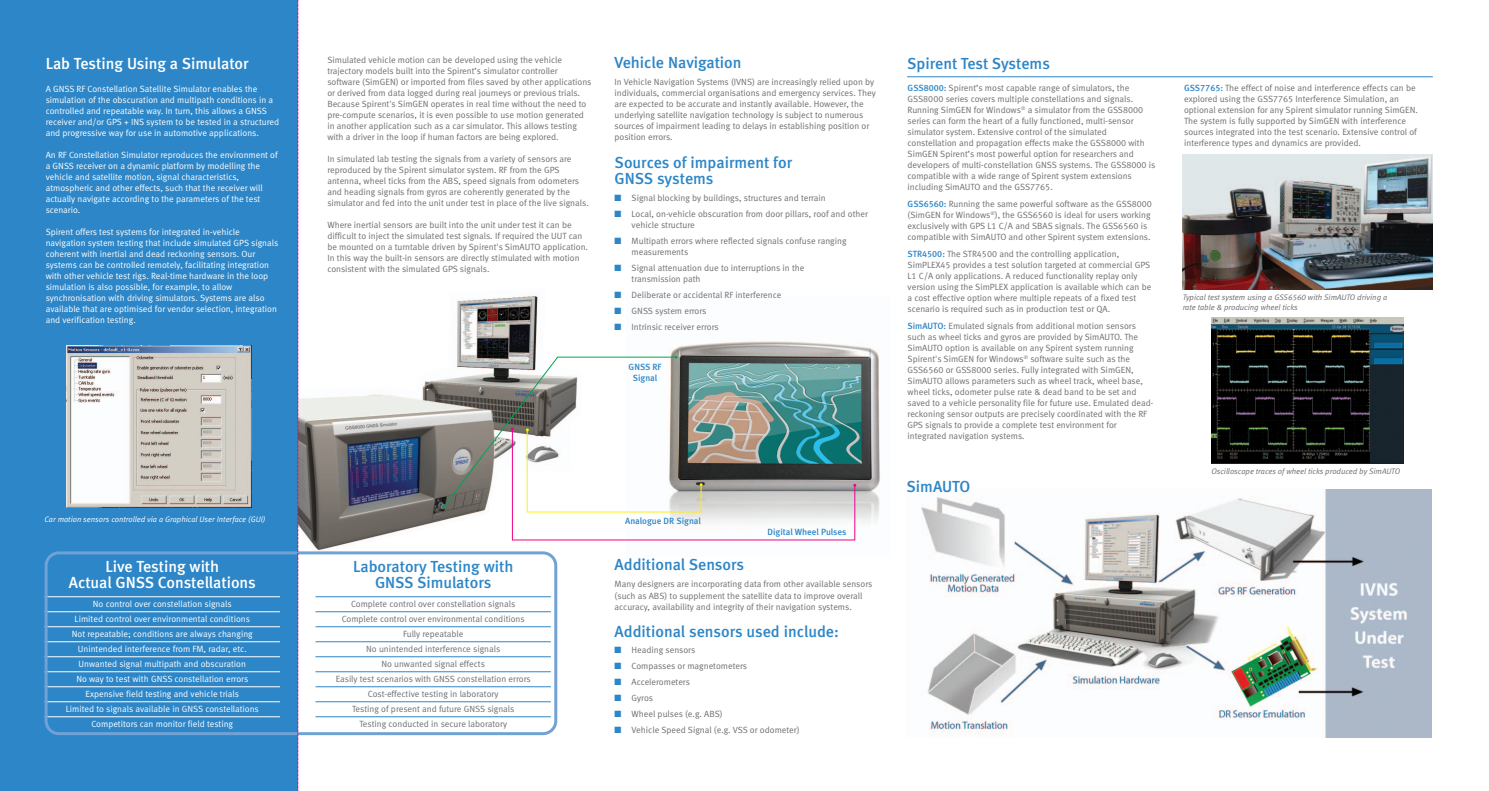
<style>
.page{position:relative;width:1489px;height:791px;background:#fff}
.page>*{position:absolute;margin:0;border:0;box-sizing:border-box;transform-origin:0 0}
.t1{font:16px/16px "Meta Medium LF";color:#2d86c7}
.t2{font:16px/16px "Meta Medium LF";color:#fff;text-align:center}
.t3{font:9px/11px "Meta Normal LF";color:#6d6e71}
.t4{font:9px/11px "Meta Normal LF";color:#fff}
.t5{font:9px/10.8px "Meta Medium LF";color:#2d86c7;text-align:center}
.t6{font:italic 8px/9px "Meta Normal LF";color:#6d6e71}
.t7{font:italic 8px "Meta Normal LF";color:#fff}
.s1{color:#2d86c7}
.s2{font-family:"Meta Medium LF";color:#2d86c7}
</style>
<div class="page">
<img style="left:298px;top:288px;width:240px;height:263px">
<div style="left:0;top:1px;width:298px;height:790px;background:#2d86c7"></div>
<img style="left:670px;top:341px;width:210px;height:183px">
<img style="left:66px;top:345px;width:185px;height:162px">
<img style="left:1182px;top:155px;width:250px;height:134px">
<img style="left:1211px;top:318px;width:191px;height:144px">
<img style="left:921px;top:490px;width:510px;height:247px">
<svg style="left:442px;top:356px;width:414px;height:185px"></svg>
<svg style="left:45px;top:551px;width:512px;height:184px"></svg>
<svg style="left:297px;top:1px;width:1px;height:790px"></svg>
<hr style="left:907px;top:76px;width:525px;height:1px;background:#2d86c7">
<h1 class="t2" style="left:46px;top:57px;width:204px">Lab Testing Using a Simulator</h1>
<p class="t4" style="left:46px;top:84px;width:235px">A GNSS RF Constellation Satellite Simulator enables the simulation of the obscuration and multipath conditions in a controlled and repeatable way. In turn, this allows a GNSS receiver and/or GPS + INS system to be tested in a structured and progressive way for use in automotive applications.</p>
<p class="t4" style="left:46px;top:150px;width:233px">An RF Constellation Simulator reproduces the environment of a GNSS receiver on a dynamic platform by modelling the vehicle and satellite motion, signal characteristics, atmospheric and other effects, such that the receiver will actually navigate according to the parameters of the test scenario.</p>
<p class="t4" style="left:46px;top:227px;width:234px">Spirent offers test systems for integrated in-vehicle navigation system testing that include simulated GPS signals coherent with inertial and dead reckoning sensors. Our systems can be controlled remotely, facilitating integration with other vehicle test rigs. Real-time hardware in the loop simulation is also possible, for example, to allow synchronisation with driving simulators. Systems are also available that are optimised for vendor selection, integration and verification testing.</p>
<p class="t7" style="left:45px;top:516px;width:222px">Car motion sensors controlled via a Graphical User Interface (GUI)</p>
<h1 class="t2" style="left:69px;top:559px;width:188px">Live Testing with<br>Actual GNSS Constellations</h1>
<p class="t4" style="left:66px;top:597px;width:195px;line-height:15px;text-align:center">No control over constellation signals<br>Limited control over environmental conditions<br>Not repeatable; conditions are always changing Unintended interference from FM, radar, etc.<br>Unwanted signal multipath and obscuration<br>No way to test with GNSS constellation errors Expensive field testing and vehicle trials<br>Limited to signals available in GNSS constellations Competitors can monitor field testing</p>
<p class="t3" style="left:327px;top:55px;width:266px">Simulated vehicle motion can be developed using the vehicle trajectory models built into the Spirent’s simulator controller software (SimGEN) or imported from files saved by other applications or derived from data logged during real journeys or previous trials.<br>Because Spirent's SimGEN operates in real time without the need to pre-compute scenarios, it is even possible to use motion generated in another application such as a car simulator. This allows testing with a driver in the loop if human factors are being explored.</p>
<p class="t3" style="left:327px;top:154px;width:263px">In simulated lab testing the signals from a variety of sensors are reproduced by the Spirent simulator system. RF from the GPS antenna, wheel ticks from the ABS, speed signals from odometers and heading signals from gyros are coherently generated by the simulator and fed into the unit under test in place of the live signals.</p>
<p class="t3" style="left:327px;top:220px;width:262px">Where inertial sensors are built into the unit under test it can be difficult to inject the simulated test signals. If required the UUT can be mounted on a turntable driven by Spirent's SimAUTO application.<br>In this way the built-in sensors are directly stimulated with motion consistent with the simulated GPS signals.</p>
<h1 class="t1" style="left:614px;top:56px;width:128px">Vehicle Navigation</h1>
<p class="t3" style="left:614px;top:77px;width:262px">In Vehicle Navigation Systems (IVNS) are increasingly relied upon by individuals, commercial organisations and emergency services. They are expected to be accurate and instantly available. However, the underlying satellite navigation technology is subject to numerous sources of impairment leading to delays in establishing position or position errors.</p>
<h1 class="t1" style="left:614px;top:156px;width:179px">Sources of impairment for<br>GNSS systems</h1>
<p class="t3" style="left:614px;top:193px;width:213px"><span class="s1">■</span> Signal blocking by buildings, structures and terrain</p>
<p class="t3" style="left:631px;top:209px;width:238px;text-indent:-17px"><span class="s1">■</span> Local, on-vehicle obscuration from door pillars, roof and other vehicle structure</p>
<p class="t3" style="left:631px;top:236px;width:216px;text-indent:-17px"><span class="s1">■</span> Multipath errors where reflected signals confuse ranging measurements</p>
<p class="t3" style="left:631px;top:263px;width:174px;text-indent:-17px"><span class="s1">■</span> Signal attenuation due to interruptions in the transmission path</p>
<p class="t3" style="left:614px;top:290px;width:168px"><span class="s1">■</span> Deliberate or accidental RF interference</p>
<p class="t3" style="left:614px;top:306px;width:93px"><span class="s1">■</span> GNSS system errors</p>
<p class="t3" style="left:614px;top:322px;width:106px"><span class="s1">■</span> Intrinsic receiver errors</p>
<p class="t5" style="left:628px;top:362px;width:34px">GNSS RF<br>Signal</p>
<h1 class="t1" style="left:353px;top:559px;width:162px;text-align:center">Laboratory Testing with<br>GNSS Simulators</h1>
<p class="t3" style="left:336px;top:597px;width:196px;line-height:15px;text-align:center">Complete control over constellation signals Complete control over environmental conditions Fully repeatable<br>No unintended interference signals<br>No unwanted signal effects<br>Easily test scenarios with GNSS constellation errors Cost-effective testing in laboratory<br>Testing of present and future GNSS signals<br>Testing conducted in secure laboratory</p>
<p class="t5" style="left:625px;top:516px;width:77px">Analogue DR Signal</p>
<p class="t5" style="left:767px;top:527px;width:80px">Digital Wheel Pulses</p>
<h1 class="t1" style="left:614px;top:558px;width:131px">Additional Sensors</h1>
<p class="t3" style="left:614px;top:579px;width:259px">Many designers are incorporating data from other available sensors (such as ABS) to supplement the satellite data to improve overall accuracy, availability and integrity of their navigation systems.</p>
<h1 class="t1" style="left:614px;top:624px;width:226px">Additional sensors used include:</h1>
<p class="t3" style="left:614px;top:644px;width:82px"><span class="s1">■</span> Heading sensors</p>
<p class="t3" style="left:614px;top:660px;width:134px"><span class="s1">■</span> Compasses or magnetometers</p>
<p class="t3" style="left:614px;top:676px;width:77px"><span class="s1">■</span> Accelerometers</p>
<p class="t3" style="left:614px;top:692px;width:40px"><span class="s1">■</span> Gyros</p>
<p class="t3" style="left:614px;top:708px;width:110px"><span class="s1">■</span> Wheel pulses (e.g. ABS)</p>
<p class="t3" style="left:614px;top:724px;width:186px"><span class="s1">■</span> Vehicle Speed Signal (e.g. VSS or odometer)</p>
<h1 class="t1" style="left:907px;top:57px;width:144px">Spirent Test Systems</h1>
<p class="t3" style="left:907px;top:83px;width:249px"><span class="s2">GSS8000:</span> Spirent’s most capable range of simulators, the GSS8000 series covers multiple constellations and signals.<br>Running SimGEN for Windows<sup>®</sup> a simulator from the GSS8000 series can form the heart of a fully functioned, multi-sensor simulator system. Extensive control of the simulated constellation and propagation effects make the GSS8000 with SimGEN Spirent’s most powerful option for researchers and developers of multi-constellation GNSS systems. The GSS8000 is compatible with a wide range of Spirent system extensions including SimAUTO and the GSS7765.</p>
<p class="t3" style="left:907px;top:199px;width:246px"><span class="s2">GSS6560:</span> Running the same powerful software as the GSS8000 (SimGEN for Windows<sup>®</sup>), the GSS6560 is ideal for users working exclusively with GPS L1 C/A and SBAS signals. The GSS6560 is compatible with SimAUTO and other Spirent system extensions.</p>
<p class="t3" style="left:907px;top:249px;width:245px"><span class="s2">STR4500:</span> The STR4500 and the controlling application, SimPLEX45 provides a test solution targeted at commercial GPS L1 C/A only applications. A reduced functionality replay only version using the SimPLEX application is available which can be a cost effective option where multiple repeats of a fixed test scenario is required such as in production test or QA.</p>
<p class="t3" style="left:907px;top:321px;width:247px"><span class="s2">SimAUTO:</span> Emulated signals from additional motion sensors such as wheel ticks and gyros are provided by SimAUTO. The SimAUTO option is available on any Spirent system running Spirent's SimGEN for Windows<sup>®</sup> software suite such as the GSS6560 or GSS8000 series. Fully integrated with SimGEN, SimAUTO allows parameters such as wheel track, wheel base, wheel ticks, odometer pulse rate &amp; dead band to be set and saved to a vehicle personality file for future use. Emulated dead&shy;reckoning sensor outputs are precisely coordinated with the RF GPS signals to provide a complete test environment for integrated navigation systems.</p>
<h1 class="t1" style="left:906px;top:479px;width:65px">SimAUTO</h1>
<p class="t3" style="left:1183px;top:83px;width:235px"><span class="s2">GSS7765:</span> The effect of noise and interference effects can be explored using the GSS7765 Interference Simulation, an optional extension for any Spirent simulator running SimGEN.<br>The system is fully supported by SimGEN with interference sources integrated into the test scenario. Extensive control of interference types and dynamics are provided.</p>
<p class="t6" style="left:1182px;top:294px;width:206px">Typical test system using a GSS6560 with SimAUTO driving a rate table &amp; producing wheel ticks</p>
<p class="t6" style="left:1211px;top:467px;width:190px">Oscilloscope traces of wheel ticks produced by SimAUTO</p>
</div>
